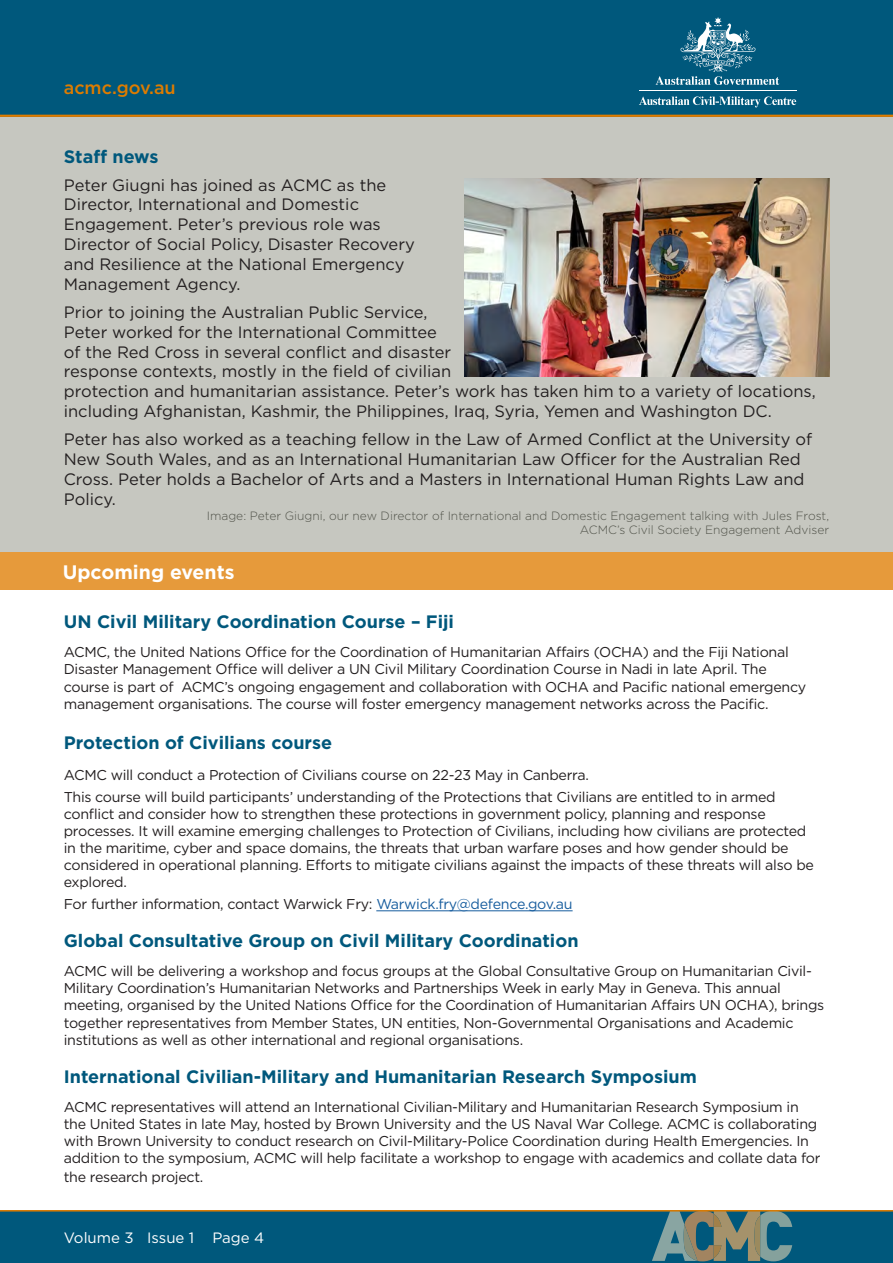
<style>
.page{position:relative;width:893px;height:1263px;background:#fff}
.page>*{position:absolute;margin:0;border:0;box-sizing:border-box;transform-origin:0 0}
.t1{font:700 19.5px "Gotham";color:#fff}
.t2{font:700 18px "Gotham";color:#00587c}
.t3{font:500 18px "Gotham";color:#de7c00}
.t4{font:16.5px/19.8px "Gotham";color:#231f20}
.t5{font:15px "Gotham";color:#fff}
.t6{font:14.25px/17.1px "Gotham";letter-spacing:-.02em;color:#231f20}
.t7{font:300 12px/14.4px "Gotham";color:#51534a;text-align:right}
.s1{color:#175d9e}
</style>
<div class="page">
<div style="left:0;top:117px;width:893px;height:464px;background:#c6c7c0"></div>
<div style="left:0;top:1210px;width:893px;height:53px;background:#00587c"></div>
<svg style="left:652px;top:1211px;width:140px;height:50px"></svg>
<div style="left:0;top:0;width:893px;height:117px;background:#00587c"></div>
<hr style="left:639px;top:91px;width:157px;height:1px;background:#fff">
<svg style="left:639px;top:96px;width:157px;height:11px"></svg>
<svg style="left:656px;top:17px;width:123px;height:68px"></svg>
<hr style="left:0;top:1210px;width:893px;height:1px;background:#de7c00">
<hr style="left:0;top:115px;width:893px;height:2px;background:#de7c00">
<img style="left:464px;top:178px;width:365px;height:199px">
<div style="left:0;top:552px;width:893px;height:37px;background:#e69a3b"></div>
<hr style="left:376px;top:910px;width:197px;height:1px;background:#175d9e">
<p class="t3" style="left:64px;top:76px;width:113px">acmc.gov.au</p>
<p class="t2" style="left:64px;top:145px;width:96px">Staff news</p>
<p class="t4" style="left:64px;top:175px;width:353px">Peter Giugni has joined as ACMC as the Director, International and Domestic Engagement. Peter’s previous role was Director of Social Policy, Disaster Recovery and Resilience at the National Emergency Management Agency.</p>
<p class="t4" style="left:64px;top:302px;width:753px">Prior to joining the Australian Public Service,<br>Peter worked for the International Committee<br>of the Red Cross in several conflict and disaster<br>response contexts, mostly in the field of civilian<br>protection and humanitarian assistance. Peter’s work has taken him to a variety of locations, including Afghanistan, Kashmir, the Philippines, Iraq, Syria, Yemen and Washington DC.</p>
<p class="t4" style="left:64px;top:429px;width:750px">Peter has also worked as a teaching fellow in the Law of Armed Conflict at the University of New South Wales, and as an International Humanitarian Law Officer for the Australian Red Cross. Peter holds a Bachelor of Arts and a Masters in International Human Rights Law and Policy.</p>
<p class="t7" style="left:207px;top:508px;width:624px">Image: Peter Giugni, our new Director of International and Domestic Engagement talking with Jules Frost,<br>ACMC’s Civil Society Engagement Adviser</p>
<h1 class="t1" style="left:63px;top:559px;width:173px">Upcoming events</h1>
<p class="t2" style="left:64px;top:610px;width:392px">UN Civil Military Coordination Course – Fiji</p>
<p class="t6" style="left:64px;top:643px;width:744px">ACMC, the United Nations Office for the Coordination of Humanitarian Affairs (OCHA) and the Fiji National Disaster Management Office will deliver a UN Civil Military Coordination Course in Nadi in late April. The course is part of ACMC’s ongoing engagement and collaboration with OCHA and Pacific national emergency management organisations. The course will foster emergency management networks across the Pacific.</p>
<p class="t2" style="left:64px;top:730px;width:270px">Protection of Civilians course</p>
<p class="t6" style="left:64px;top:764px;width:713px;line-height:21.3px">ACMC will conduct a Protection of Civilians course on 22-23 May in Canberra.<br>This course will build participants’ understanding of the Protections that Civilians are entitled to in armed</p>
<p class="t6" style="left:64px;top:805px;width:752px">conflict and consider how to strengthen these protections in government policy, planning and response processes. It will examine emerging challenges to Protection of Civilians, including how civilians are protected in the maritime, cyber and space domains, the threats that urban warfare poses and how gender should be considered in operational planning. Efforts to mitigate civilians against the impacts of these threats will also be explored.</p>
<p class="t6" style="left:64px;top:895px;width:510px">For further information, contact Warwick Fry: <span class="s1">Warwick.fry@defence.gov.au</span></p>
<p class="t2" style="left:64px;top:929px;width:516px">Global Consultative Group on Civil Military Coordination</p>
<p class="t6" style="left:64px;top:962px;width:762px">ACMC will be delivering a workshop and focus groups at the Global Consultative Group on Humanitarian Civil-Military Coordination’s Humanitarian Networks and Partnerships Week in early May in Geneva. This annual meeting, organised by the United Nations Office for the Coordination of Humanitarian Affairs UN OCHA), brings together representatives from Member States, UN entities, Non-Governmental Organisations and Academic institutions as well as other international and regional organisations.</p>
<p class="t2" style="left:64px;top:1065px;width:635px">International Civilian-Military and Humanitarian Research Symposium</p>
<p class="t6" style="left:64px;top:1098px;width:758px">ACMC representatives will attend an International Civilian-Military and Humanitarian Research Symposium in the United States in late May, hosted by Brown University and the US Naval War College. ACMC is collaborating with Brown University to conduct research on Civil-Military-Police Coordination during Health Emergencies. In addition to the symposium, ACMC will help facilitate a workshop to engage with academics and collate data for</p>
<p class="t6" style="left:64px;top:1168px;width:141px">the research project.</p>
<p class="t5" style="left:64px;top:1227px;width:202px">Volume 3 Issue 1 Page 4</p>
</div>
